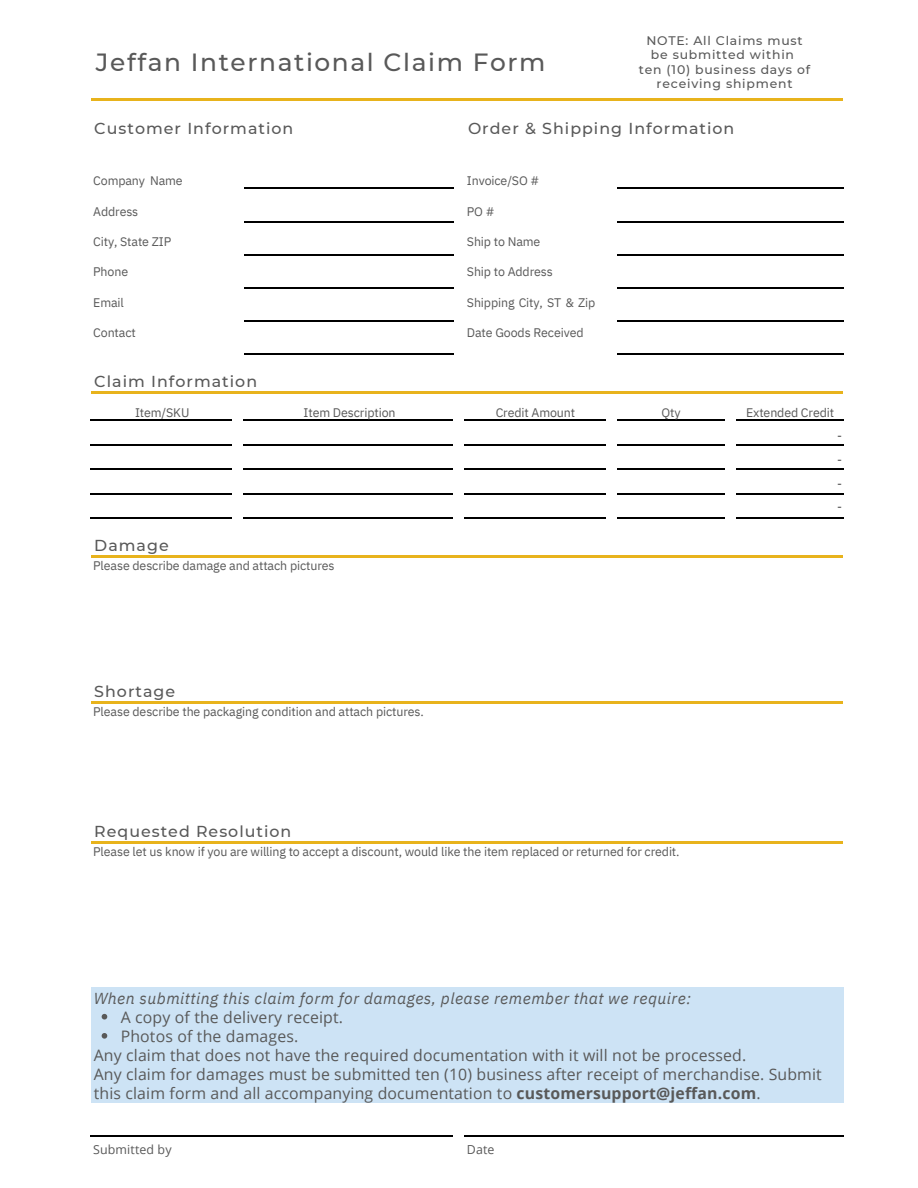
<style>
.page{position:relative;width:918px;height:1188px;background:#fff}
.page>*{position:absolute;margin:0;border:0;box-sizing:border-box;transform-origin:0 0}
.t1{font:500 24.9px "Montserrat";letter-spacing:.065em;color:#595959}
.t2{font:15.9px "Open Sans";letter-spacing:.01em;color:#595959}
.t3{font:500 15.9px "Montserrat";letter-spacing:.065em;color:#595959}
.t4{font:italic 15.9px "IBM Plex Sans";letter-spacing:.03em;color:#595959}
.t5{font:12.45px/23.7px "IBM Plex Sans";letter-spacing:-.01em;color:#595959;text-align:justify}
.t6{font:500 12.45px/14.7px "Montserrat";letter-spacing:.065em;color:#595959;text-align:center}
.t7{font:12.45px "Open Sans";letter-spacing:.01em;color:#595959}
.s1{font-weight:700}
</style>
<div class="page">
<hr style="left:244px;top:188px;width:209px;height:1px;background:#000">
<hr style="left:244px;top:221px;width:209px;height:1px;background:#000">
<hr style="left:244px;top:254px;width:209px;height:1px;background:#000">
<hr style="left:244px;top:287px;width:209px;height:2px;background:#000">
<hr style="left:244px;top:320px;width:209px;height:2px;background:#000">
<hr style="left:244px;top:353px;width:209px;height:2px;background:#000">
<hr style="left:92px;top:98px;width:751px;height:3px;background:#e8b31c">
<hr style="left:92px;top:391px;width:751px;height:3px;background:#e8b31c">
<hr style="left:92px;top:555px;width:751px;height:3px;background:#e8b31c">
<hr style="left:92px;top:701px;width:751px;height:3px;background:#e8b31c">
<hr style="left:92px;top:841px;width:751px;height:3px;background:#e8b31c">
<div style="left:91px;top:987px;width:753px;height:115px;background:#cde3f5"></div>
<hr style="left:91px;top:1135px;width:362px;height:1px;background:#000">
<hr style="left:465px;top:1135px;width:379px;height:1px;background:#000">
<hr style="left:617px;top:188px;width:227px;height:1px;background:#000">
<hr style="left:617px;top:221px;width:227px;height:1px;background:#000">
<hr style="left:617px;top:254px;width:227px;height:1px;background:#000">
<hr style="left:617px;top:287px;width:227px;height:2px;background:#000">
<hr style="left:617px;top:320px;width:227px;height:2px;background:#000">
<hr style="left:617px;top:353px;width:227px;height:2px;background:#000">
<hr style="left:91px;top:420px;width:141px;height:1px;background:#000">
<hr style="left:244px;top:420px;width:209px;height:1px;background:#000">
<hr style="left:465px;top:420px;width:141px;height:1px;background:#000">
<hr style="left:617px;top:420px;width:108px;height:1px;background:#000">
<hr style="left:736px;top:420px;width:108px;height:1px;background:#000">
<hr style="left:91px;top:444px;width:141px;height:1px;background:#000">
<hr style="left:244px;top:444px;width:209px;height:1px;background:#000">
<hr style="left:465px;top:444px;width:141px;height:1px;background:#000">
<hr style="left:617px;top:444px;width:108px;height:1px;background:#000">
<hr style="left:736px;top:444px;width:108px;height:1px;background:#000">
<hr style="left:91px;top:469px;width:141px;height:1px;background:#000">
<hr style="left:244px;top:469px;width:209px;height:1px;background:#000">
<hr style="left:465px;top:469px;width:141px;height:1px;background:#000">
<hr style="left:617px;top:469px;width:108px;height:1px;background:#000">
<hr style="left:736px;top:469px;width:108px;height:1px;background:#000">
<hr style="left:91px;top:493px;width:141px;height:1px;background:#000">
<hr style="left:244px;top:493px;width:209px;height:1px;background:#000">
<hr style="left:465px;top:493px;width:141px;height:1px;background:#000">
<hr style="left:617px;top:493px;width:108px;height:1px;background:#000">
<hr style="left:736px;top:493px;width:108px;height:1px;background:#000">
<hr style="left:91px;top:518px;width:141px;height:1px;background:#000">
<hr style="left:244px;top:518px;width:209px;height:1px;background:#000">
<hr style="left:465px;top:518px;width:141px;height:1px;background:#000">
<hr style="left:617px;top:518px;width:108px;height:1px;background:#000">
<hr style="left:736px;top:518px;width:108px;height:1px;background:#000">
<svg style="left:102px;top:1014px;width:5px;height:6px"></svg>
<svg style="left:102px;top:1033px;width:5px;height:6px"></svg>
<h1 class="t1" style="left:96px;top:47px;width:451px">Jeffan International Claim Form</h1>
<p class="t6" style="left:639px;top:33px;width:173px">NOTE: All Claims must be submitted within<br>ten (10) business days of receiving shipment</p>
<p class="t3" style="left:94px;top:119px;width:201px">Customer Information</p>
<p class="t3" style="left:468px;top:119px;width:268px">Order &amp; Shipping Information</p>
<p class="t5" style="left:93px;top:169px;width:91px">Company Name</p>
<p class="t5" style="left:93px;top:199px;width:47px">Address</p>
<p class="t5" style="left:93px;top:229px;width:80px">City, State ZIP</p>
<p class="t5" style="left:93px;top:260px;width:36px">Phone</p>
<p class="t5" style="left:93px;top:290px;width:32px">Email</p>
<p class="t5" style="left:93px;top:321px;width:44px">Contact</p>
<p class="t3" style="left:94px;top:372px;width:164px">Claim Information</p>
<p class="t5" style="left:135px;top:400px;width:56px">Item/SKU</p>
<p class="t5" style="left:304px;top:400px;width:93px">Item Description</p>
<p class="t5" style="left:467px;top:169px;width:74px">Invoice/SO #</p>
<p class="t5" style="left:467px;top:199px;width:29px">PO #</p>
<p class="t5" style="left:467px;top:229px;width:75px">Ship to Name</p>
<p class="t5" style="left:467px;top:260px;width:87px">Ship to Address</p>
<p class="t5" style="left:467px;top:290px;width:130px">Shipping City, ST &amp; Zip</p>
<p class="t5" style="left:467px;top:321px;width:118px">Date Goods Received</p>
<p class="t5" style="left:496px;top:400px;width:81px">Credit Amount</p>
<p class="t3" style="left:94px;top:536px;width:76px">Damage</p>
<p class="t5" style="left:93px;top:553px;width:243px">Please describe damage and attach pictures</p>
<p class="t3" style="left:94px;top:682px;width:82px">Shortage</p>
<p class="t5" style="left:93px;top:699px;width:332px">Please describe the packaging condition and attach pictures.</p>
<p class="t3" style="left:94px;top:822px;width:199px">Requested Resolution</p>
<p class="t5" style="left:661px;top:400px;width:21px">Qty</p>
<p class="t5" style="left:93px;top:839px;width:588px">Please let us know if you are willing to accept a discount, would like the item replaced or returned for credit.</p>
<p class="t4" style="left:94px;top:988px;width:599px">When submitting this claim form for damages, please remember that we require:</p>
<p class="t5" style="left:746px;top:400px;width:90px">Extended Credit</p>
<p class="t5" style="left:837px;top:424px;width:6px">- - - -</p>
<p class="t2" style="left:121px;top:1006px;width:224px">A copy of the delivery receipt.</p>
<p class="t2" style="left:121px;top:1025px;width:179px">Photos of the damages.</p>
<p class="t2" style="left:94px;top:1044px;width:654px">Any claim that does not have the required documentation with it will not be processed.</p>
<p class="t2" style="left:94px;top:1063px;width:730px">Any claim for damages must be submitted ten (10) business after receipt of merchandise. Submit</p>
<p class="t2" style="left:94px;top:1082px;width:668px">this claim form and all accompanying documentation to <span class="s1">customersupport@jeffan.com</span>.</p>
<p class="t7" style="left:93px;top:1141px;width:80px">Submitted by</p>
<p class="t7" style="left:467px;top:1141px;width:29px">Date</p>
</div>
